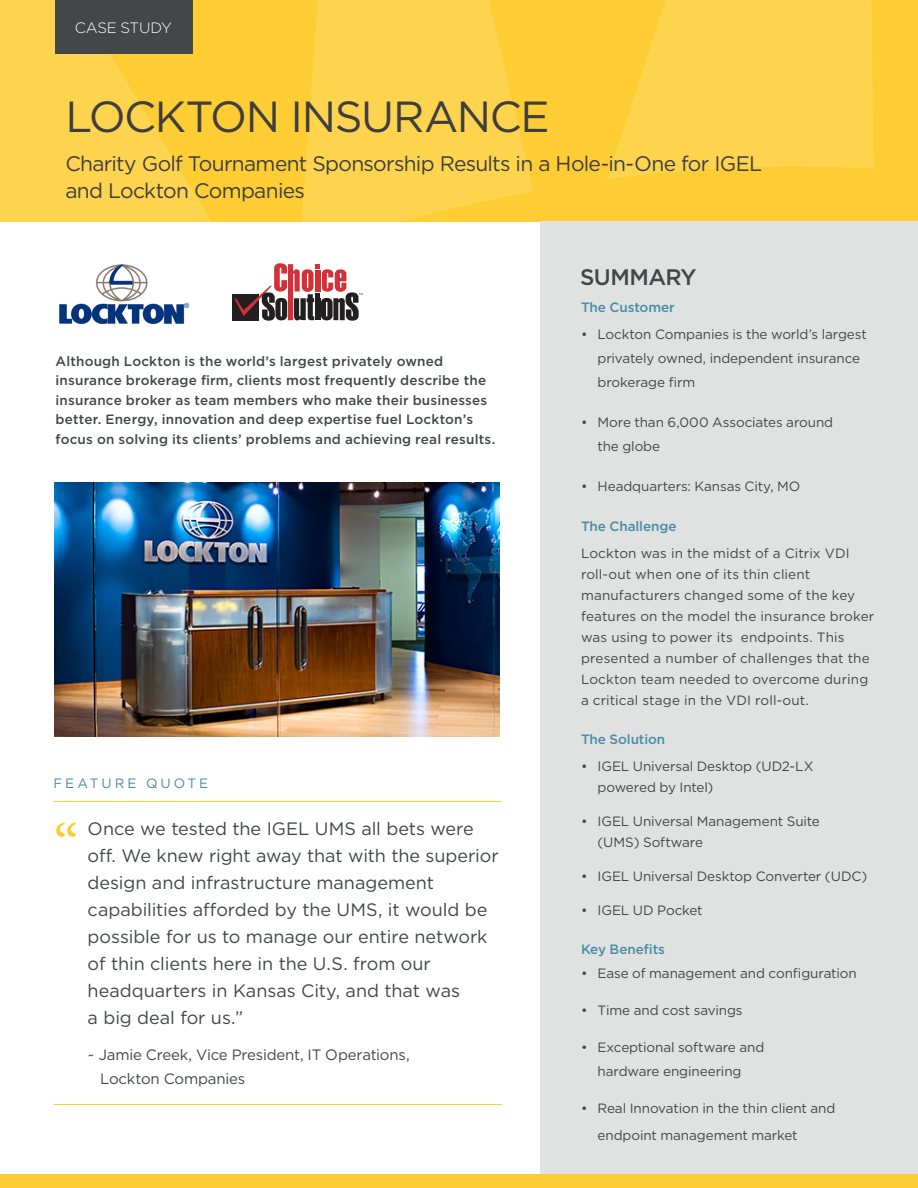
<style>
.page{position:relative;width:918px;height:1188px;background:#fff}
.page>*{position:absolute;margin:0;border:0;box-sizing:border-box;transform-origin:0 0}
.t1{font:63px "Minion Pro";color:#fecd33}
.t2{font:43.5px "Gotham";letter-spacing:-.03em;color:#3e3e3f}
.t3{font:500 22.5px "Gotham";letter-spacing:-.03em;color:#444747}
.t4{font:21px/27px "Gotham";letter-spacing:-.035em;color:#3e3e3f}
.t5{font:18px/27px "Gotham";letter-spacing:-.005em;color:#444747}
.t6{font:15px/24px "Gotham";letter-spacing:-.015em;color:#444747}
.t7{font:300 15px "Gotham";letter-spacing:-.02em;color:#fff}
.t8{font:13.5px/21px "Gotham";letter-spacing:-.005em;color:#444747}
.t9{font:500 13.5px/19.5px "Gotham";letter-spacing:.01em;color:#444747}
.t10{font:500 13.5px "Gotham";letter-spacing:-.005em;color:#468ea6}
.t11{font:13.5px "Gotham";letter-spacing:.215em;color:#468ea6}
.s1{font-weight:500;color:#468ea6}
</style>
<div class="page">
<div style="left:0;top:0;width:918px;height:221px;background:#fecd33"></div>
<svg style="left:607px;top:0;width:267px;height:179px;fill:#fed34e"></svg>
<svg style="left:299px;top:0;width:234px;height:222px;fill:#fed34e"></svg>
<svg style="left:0;top:0;width:245px;height:321px;fill:#fed34e"></svg>
<div style="left:540px;top:221px;width:378px;height:967px;background:#e0e1e1"></div>
<div style="left:0;top:1174px;width:918px;height:14px;background:#fecd33"></div>
<div style="left:56px;top:0;width:137px;height:54px;background:#444747"></div>
<hr style="left:54px;top:801px;width:448px;height:1px;background:#fecd33">
<hr style="left:54px;top:1104px;width:448px;height:1px;background:#fecd33">
<img style="left:59px;top:263px;width:131px;height:61px">
<div style="left:232px;top:294px;width:27px;height:26px;background:#231f20"></div>
<svg style="left:235px;top:263px;width:128px;height:58px"></svg>
<img style="left:54px;top:483px;width:446px;height:254px">
<p class="t7" style="left:75px;top:18px;width:98px">CASE STUDY</p>
<p class="t2" style="left:65px;top:89px;width:486px">LOCKTON INSURANCE</p>
<p class="t4" style="left:65px;top:150px;width:698px">Charity Golf Tournament Sponsorship Results in a Hole-in-One for IGEL and Lockton Companies</p>
<p class="t9" style="left:56px;top:351px;width:441px">Although Lockton is the world’s largest privately owned insurance brokerage firm, clients most frequently describe the insurance broker as team members who make their businesses better. Energy, innovation and deep expertise fuel Lockton’s focus on solving its clients’ problems and achieving real results.</p>
<p class="t11" style="left:54px;top:775px;width:156px">FEATURE QUOTE</p>
<p class="t5" style="left:88px;top:815px;width:413px">Once we tested the IGEL UMS all bets were off. We knew right away that with the superior design and infrastructure management capabilities afforded by the UMS, it would be possible for us to manage our entire network of thin clients here in the U.S. from our headquarters in Kansas City, and that was<br>a big deal for us.”</p>
<p class="t6" style="left:100px;top:1043px;width:311px;text-indent:-13px">~ Jamie Creek, Vice President, IT Operations,<br>Lockton Companies</p>
<p class="t1" style="left:53px;top:805px;width:27px">“</p>
<p class="t3" style="left:580px;top:262px;width:118px">SUMMARY</p>
<p class="t10" style="left:581px;top:299px;width:95px">The Customer</p>
<p class="t8" style="left:598px;top:322px;width:271px;line-height:24px;text-indent:-16px">• Lockton Companies is the world’s largest privately owned, independent insurance brokerage firm</p>
<p class="t8" style="left:598px;top:410px;width:237px;line-height:24px;text-indent:-16px">• More than 6,000 Associates around the globe</p>
<p class="t8" style="left:581px;top:475px;width:221px">• Headquarters: Kansas City, MO</p>
<p class="t8" style="left:581px;top:512px;width:270px;line-height:27px"><span class="s1">The Challenge<br></span>Lockton was in the midst of a Citrix VDI</p>
<p class="t8" style="left:581px;top:563px;width:295px">roll-out when one of its thin client manufacturers changed some of the key features on the model the insurance broker was using to power its endpoints. This presented a number of challenges that the Lockton team needed to overcome during a critical stage in the VDI roll-out.</p>
<p class="t10" style="left:581px;top:731px;width:86px">The Solution</p>
<p class="t8" style="left:598px;top:756px;width:218px;text-indent:-16px">• IGEL Universal Desktop (UD2-LX powered by Intel)</p>
<p class="t8" style="left:598px;top:811px;width:224px;text-indent:-16px">• IGEL Universal Management Suite (UMS) Software</p>
<p class="t8" style="left:581px;top:865px;width:288px">• IGEL Universal Desktop Converter (UDC)</p>
<p class="t8" style="left:581px;top:899px;width:123px">• IGEL UD Pocket</p>
<p class="t10" style="left:581px;top:941px;width:85px">Key Benefits</p>
<p class="t8" style="left:581px;top:963px;width:277px">• Ease of management and configuration</p>
<p class="t8" style="left:581px;top:1000px;width:163px">• Time and cost savings</p>
<p class="t8" style="left:581px;top:1035px;width:185px;line-height:24px;text-align:center">• Exceptional software and hardware engineering</p>
<p class="t8" style="left:598px;top:1094px;width:239px;line-height:27px;text-indent:-16px">• Real Innovation in the thin client and endpoint management market</p>
</div>
